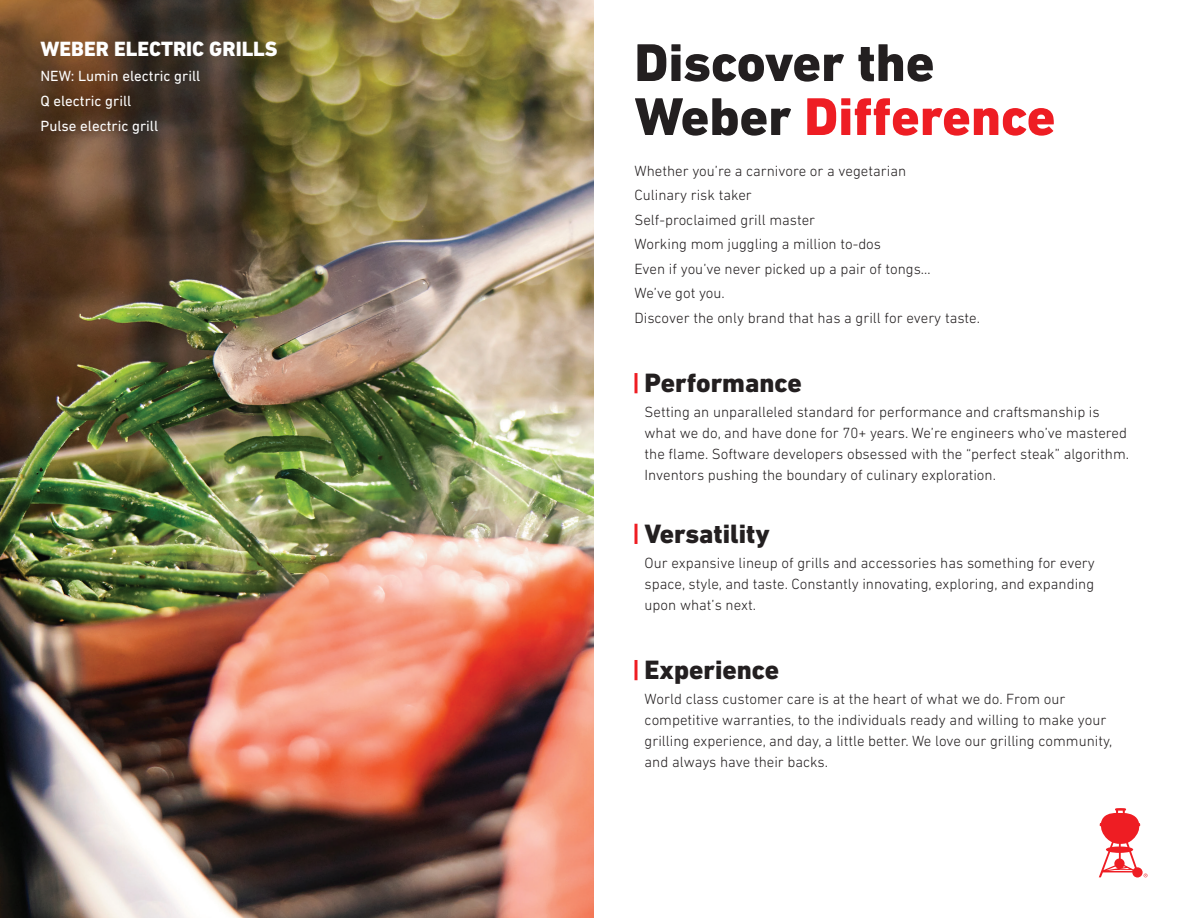
<style>
.page{position:relative;width:1188px;height:918px;background:#fff}
.page>*{position:absolute;margin:0;border:0;box-sizing:border-box;transform-origin:0 0}
.t1{font:800 54px/54px "DIN Next LT Pro";color:#231f20}
.t2{font:800 27px "DIN Next LT Pro";color:#231f20}
.t3{font:800 21px "DIN Next LT Pro";color:#fff}
.t4{font:300 15px/21px "DIN Next LT Pro";color:#231f20}
.t5{font:15px/24.8px "DIN Next LT Pro";color:#fff}
.s1{color:#ee1d23}
</style>
<div class="page">
<img style="left:0;top:0;width:594px;height:918px">
<svg style="left:634px;top:373px;width:4px;height:20px"></svg>
<svg style="left:634px;top:524px;width:4px;height:20px"></svg>
<svg style="left:634px;top:660px;width:4px;height:20px"></svg>
<svg style="left:1099px;top:808px;width:49px;height:69px"></svg>
<h3 class="t3" style="left:40px;top:37px;width:239px">WEBER ELECTRIC GRILLS</h3>
<p class="t5" style="left:40px;top:63px;width:161px">NEW: Lumin electric grill<br>Q electric grill<br>Pulse electric grill</p>
<h1 class="t1" style="left:634px;top:36px;width:423px">Discover the<br>Weber <span class="s1">Difference</span></h1>
<p class="t4" style="left:634px;top:158px;width:347px;line-height:24.5px">Whether you’re a carnivore or a vegetarian<br>Culinary risk taker<br>Self-proclaimed grill master<br>Working mom juggling a million to-dos<br>Even if you’ve never picked up a pair of tongs…<br>We’ve got you.<br>Discover the only brand that has a grill for every taste.</p>
<h2 class="t2" style="left:645px;top:367px;width:159px">Performance</h2>
<p class="t4" style="left:645px;top:401px;width:486px">Setting an unparalleled standard for performance and craftsmanship is what we do, and have done for 70+ years. We’re engineers who’ve mastered the flame. Software developers obsessed with the “perfect steak” algorithm.<br>Inventors pushing the boundary of culinary exploration.</p>
<h2 class="t2" style="left:645px;top:518px;width:127px">Versatility</h2>
<p class="t4" style="left:645px;top:552px;width:452px;text-align:justify">Our expansive lineup of grills and accessories has something for every space, style, and taste. Constantly innovating, exploring, and expanding upon what’s next.</p>
<h2 class="t2" style="left:645px;top:654px;width:136px">Experience</h2>
<p class="t4" style="left:645px;top:688px;width:469px">World class customer care is at the heart of what we do. From our competitive warranties, to the individuals ready and willing to make your grilling experience, and day, a little better. We love our grilling community, and always have their backs.</p>
</div>
